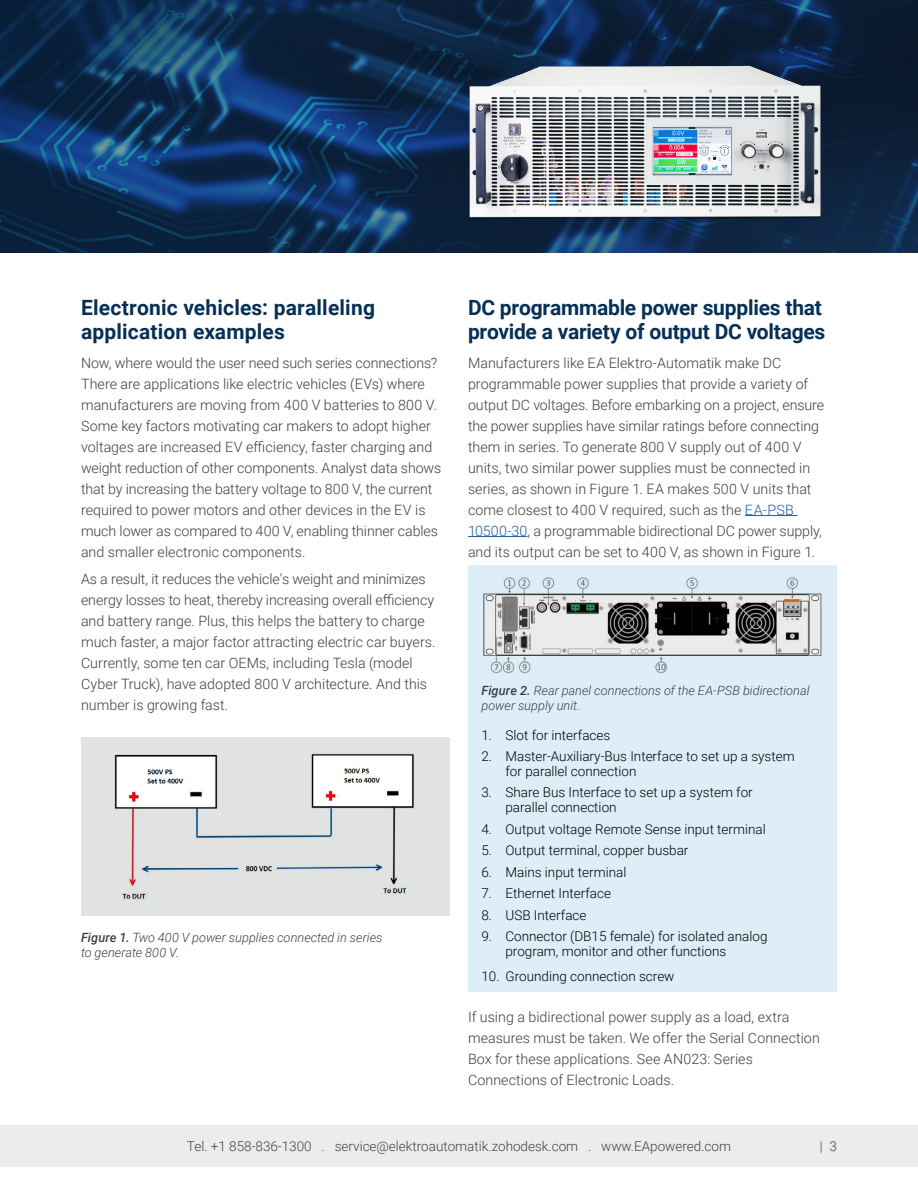
<style>
.page{position:relative;width:918px;height:1188px;background:#fff}
.page>*{position:absolute;margin:0;border:0;box-sizing:border-box;transform-origin:0 0}
.t1{font:700 21px/24px "Roboto";letter-spacing:-.005em;color:#073054}
.t2{font:300 14.25px/21px "Roboto";color:#3b3f42}
.t3{font:300 13.5px/15px "Roboto";color:#000}
.t4{font:300 13.5px "Roboto";color:#404343}
.t5{font:italic 300 12.75px/15px "Roboto";color:#3b3f42}
.s1{font-weight:500}
.s2{color:#215e9e}
</style>
<div class="page">
<div style="left:0;top:1125px;width:918px;height:41px;background:#ececec"></div>
<img style="left:0;top:0;width:918px;height:252px">
<div style="left:468px;top:565px;width:369px;height:427px;background:#deeef8"></div>
<hr style="left:745px;top:515px;width:52px;height:1px;background:#215e9e">
<hr style="left:468px;top:536px;width:59px;height:1px;background:#215e9e">
<img style="left:483px;top:577px;width:339px;height:97px">
<div style="left:81px;top:738px;width:369px;height:178px;background:#e1e2e2"></div>
<img style="left:114px;top:754px;width:300px;height:145px">
<img style="left:452px;top:58px;width:385px;height:188px">
<h2 class="t1" style="left:81px;top:295px;width:296px">Electronic vehicles: paralleling application examples</h2>
<p class="t2" style="left:81px;top:351px;width:362px">Now, where would the user need such series connections?<br>There are applications like electric vehicles (EVs) where manufacturers are moving from 400 V batteries to 800 V.<br>Some key factors motivating car makers to adopt higher voltages are increased EV efficiency, faster charging and weight reduction of other components. Analyst data shows that by increasing the battery voltage to 800 V, the current required to power motors and other devices in the EV is much lower as compared to 400 V, enabling thinner cables and smaller electronic components.</p>
<p class="t2" style="left:81px;top:568px;width:356px">As a result, it reduces the vehicle's weight and minimizes energy losses to heat, thereby increasing overall efficiency and battery range. Plus, this helps the battery to charge much faster, a major factor attracting electric car buyers.<br>Currently, some ten car OEMs, including Tesla (model Cyber Truck), have adopted 800 V architecture. And this number is growing fast.</p>
<p class="t5" style="left:81px;top:929px;width:303px"><span class="s1">Figure 1.</span> Two 400 V power supplies connected in series to generate 800 V.</p>
<h2 class="t1" style="left:468px;top:295px;width:359px">DC programmable power supplies that provide a variety of output DC voltages</h2>
<p class="t2" style="left:468px;top:351px;width:358px">Manufacturers like EA Elektro-Automatik make DC programmable power supplies that provide a variety of output DC voltages. Before embarking on a project, ensure the power supplies have similar ratings before connecting them in series. To generate 800 V supply out of 400 V units, two similar power supplies must be connected in series, as shown in Figure 1. EA makes 500 V units that come closest to 400 V required, such as the <span class="s2">EA-PSB 10500-30</span>, a programmable bidirectional DC power supply, and its output can be set to 400 V, as shown in Figure 1.</p>
<p class="t5" style="left:482px;top:682px;width:330px"><span class="s1">Figure 2.</span> Rear panel connections of the EA-PSB bidirectional power supply unit.</p>
<p class="t3" style="left:482px;top:727px;width:130px">1. Slot for interfaces</p>
<p class="t3" style="left:506px;top:748px;width:291px;text-indent:-24px">2. Master-Auxiliary-Bus Interface to set up a system for parallel connection</p>
<p class="t3" style="left:506px;top:785px;width:249px;text-indent:-24px">3. Share Bus Interface to set up a system for parallel connection</p>
<p class="t3" style="left:482px;top:821px;width:286px">4. Output voltage Remote Sense input terminal</p>
<p class="t3" style="left:482px;top:843px;width:208px">5. Output terminal, copper busbar</p>
<p class="t3" style="left:482px;top:864px;width:146px">6. Mains input terminal</p>
<p class="t3" style="left:482px;top:886px;width:131px">7. Ethernet Interface</p>
<p class="t3" style="left:482px;top:907px;width:107px">8. USB Interface</p>
<p class="t3" style="left:506px;top:929px;width:264px;text-indent:-24px">9. Connector (DB15 female) for isolated analog program, monitor and other functions</p>
<p class="t3" style="left:482px;top:968px;width:195px">10. Grounding connection screw</p>
<p class="t2" style="left:468px;top:1006px;width:353px">If using a bidirectional power supply as a load, extra measures must be taken. We offer the Serial Connection Box for these applications. See AN023: Series Connections of Electronic Loads.</p>
<p class="t4" style="left:187px;top:1137px;width:546px">Tel. +1 858-836-1300 . service@elektroautomatik.zohodesk.com . www.EApowered.com</p>
<p class="t4" style="left:820px;top:1137px;width:19px">| 3</p>
</div>
